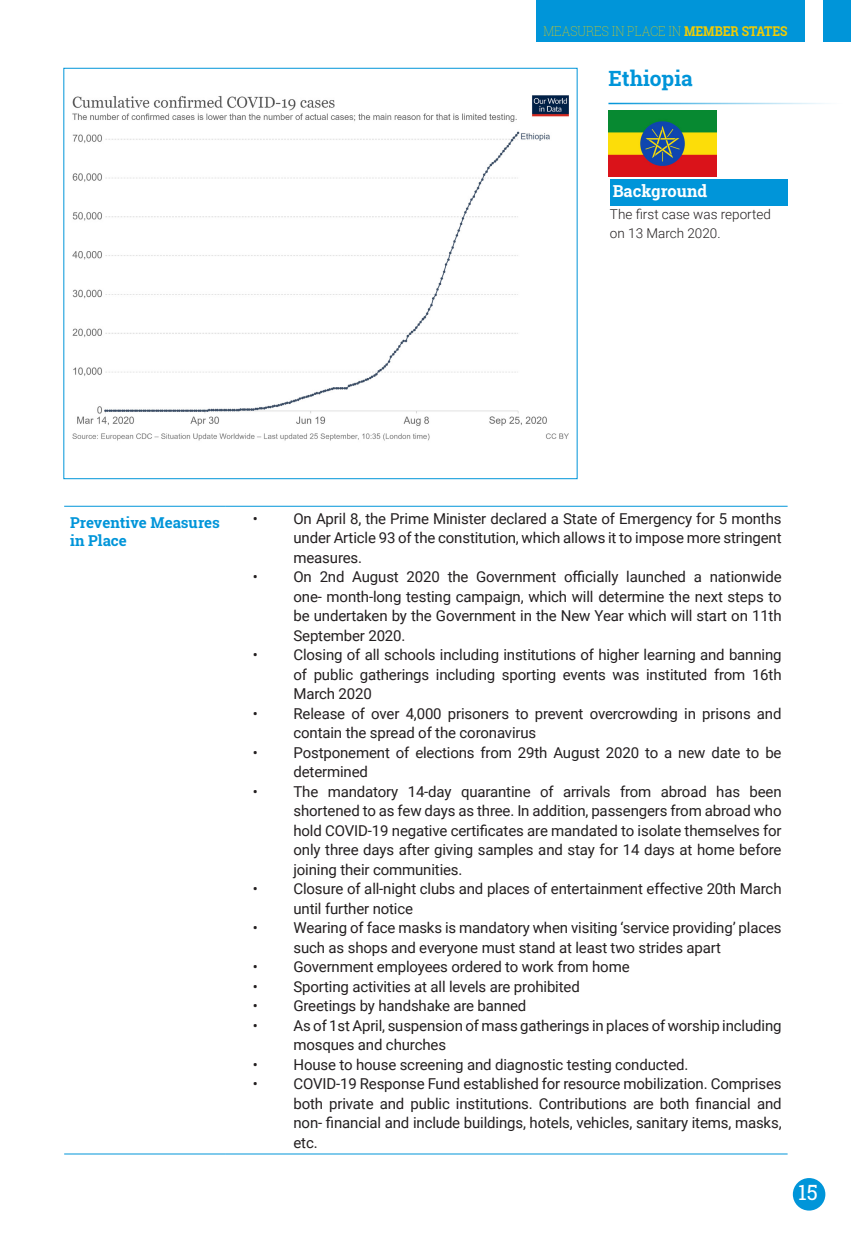
<style>
.page{position:relative;width:851px;height:1234px;background:#fff}
.page>*{position:absolute;margin:0;border:0;box-sizing:border-box;transform-origin:0 0}
.t1{font:700 21px "Roboto Slab";color:#0095d9}
.t2{font:21px "Roboto Slab";color:#fff}
.t3{font:700 16.5px "Roboto Slab";color:#fff}
.indent_in_measures{font:15px/19.5px "Roboto";letter-spacing:-.01em;color:#231f20;text-align:justify}
.t4{font:700 15px/18px "Roboto Slab";color:#0095d9}
.t5{font:300 13.5px/19.5px "Roboto";color:#231f20}
.t6{font:100 13.5px "Roboto Slab";color:#f2cc03;scale:.9 1}
.s1{font-weight:700}
</style>
<div class="page">
<div style="left:536px;top:0;width:314px;height:42px;background:#0095d9"></div>
<div style="left:792px;top:1177px;width:33px;height:33px;background:#0095d9;border-radius:50%"></div>
<div style="left:804px;top:0;width:18px;height:55px;background:#fff"></div>
<hr style="left:64px;top:506px;width:162px;height:1px;background:#0095d9">
<hr style="left:226px;top:506px;width:561px;height:1px;background:#0095d9">
<hr style="left:64px;top:1153px;width:162px;height:1px;background:#0095d9">
<hr style="left:226px;top:1153px;width:561px;height:1px;background:#0095d9">
<hr style="left:608px;top:103px;width:242px;height:1px;background:#0095d9">
<img style="left:608px;top:110px;width:108px;height:66px">
<div style="left:610px;top:180px;width:177px;height:26px;background:#0095d9"></div>
<img style="left:72px;top:95px;width:497px;height:346px">
<p class="t6" style="left:543px;top:22px;width:273px">MEASURES IN PLACE IN <span class="s1">MEMBER STATES</span></p>
<p class="t1" style="left:608px;top:64px;width:86px">Ethiopia</p>
<p class="t3" style="left:612px;top:180px;width:96px">Background</p>
<p class="t5" style="left:610px;top:203px;width:162px">The first case was reported on 13 March 2020.</p>
<p class="t4" style="left:70px;top:513px;width:151px">Preventive Measures in Place</p>
<p class="indent_in_measures" style="left:293px;top:507px;width:489px;text-indent:-40px">• On April 8, the Prime Minister declared a State of Emergency for 5 months under Article 93 of the constitution, which allows it to impose more stringent measures.</p>
<p class="indent_in_measures" style="left:293px;top:566px;width:489px;text-indent:-40px">• On 2nd August 2020 the Government officially launched a nationwide one- month-long testing campaign, which will determine the next steps to be undertaken by the Government in the New Year which will start on 11th September 2020.</p>
<p class="indent_in_measures" style="left:293px;top:644px;width:489px;text-indent:-40px">• Closing of all schools including institutions of higher learning and banning of public gatherings including sporting events was instituted from 16th March 2020</p>
<p class="indent_in_measures" style="left:293px;top:702px;width:489px;text-indent:-40px">• Release of over 4,000 prisoners to prevent overcrowding in prisons and contain the spread of the coronavirus</p>
<p class="indent_in_measures" style="left:293px;top:741px;width:489px;text-indent:-40px">• Postponement of elections from 29th August 2020 to a new date to be determined</p>
<p class="indent_in_measures" style="left:293px;top:780px;width:489px;text-indent:-40px">• The mandatory 14-day quarantine of arrivals from abroad has been shortened to as few days as three. In addition, passengers from abroad who hold COVID-19 negative certificates are mandated to isolate themselves for only three days after giving samples and stay for 14 days at home before joining their communities.</p>
<p class="indent_in_measures" style="left:293px;top:878px;width:489px;text-indent:-40px">• Closure of all-night clubs and places of entertainment effective 20th March until further notice</p>
<p class="indent_in_measures" style="left:293px;top:917px;width:489px;text-indent:-40px">• Wearing of face masks is mandatory when visiting ‘service providing’ places such as shops and everyone must stand at least two strides apart</p>
<p class="indent_in_measures" style="left:253px;top:956px;width:378px">• Government employees ordered to work from home</p>
<p class="indent_in_measures" style="left:253px;top:975px;width:328px">• Sporting activities at all levels are prohibited</p>
<p class="indent_in_measures" style="left:253px;top:995px;width:275px">• Greetings by handshake are banned</p>
<p class="indent_in_measures" style="left:293px;top:1014px;width:489px;text-indent:-40px">• As of 1st April, suspension of mass gatherings in places of worship including mosques and churches</p>
<p class="indent_in_measures" style="left:253px;top:1053px;width:437px">• House to house screening and diagnostic testing conducted.</p>
<p class="indent_in_measures" style="left:293px;top:1073px;width:489px;text-indent:-40px">• COVID-19 Response Fund established for resource mobilization. Comprises both private and public institutions. Contributions are both financial and non- financial and include buildings, hotels, vehicles, sanitary items, masks, etc.</p>
<h1 class="t2" style="left:798px;top:1177px;width:21px">15</h1>
</div>
